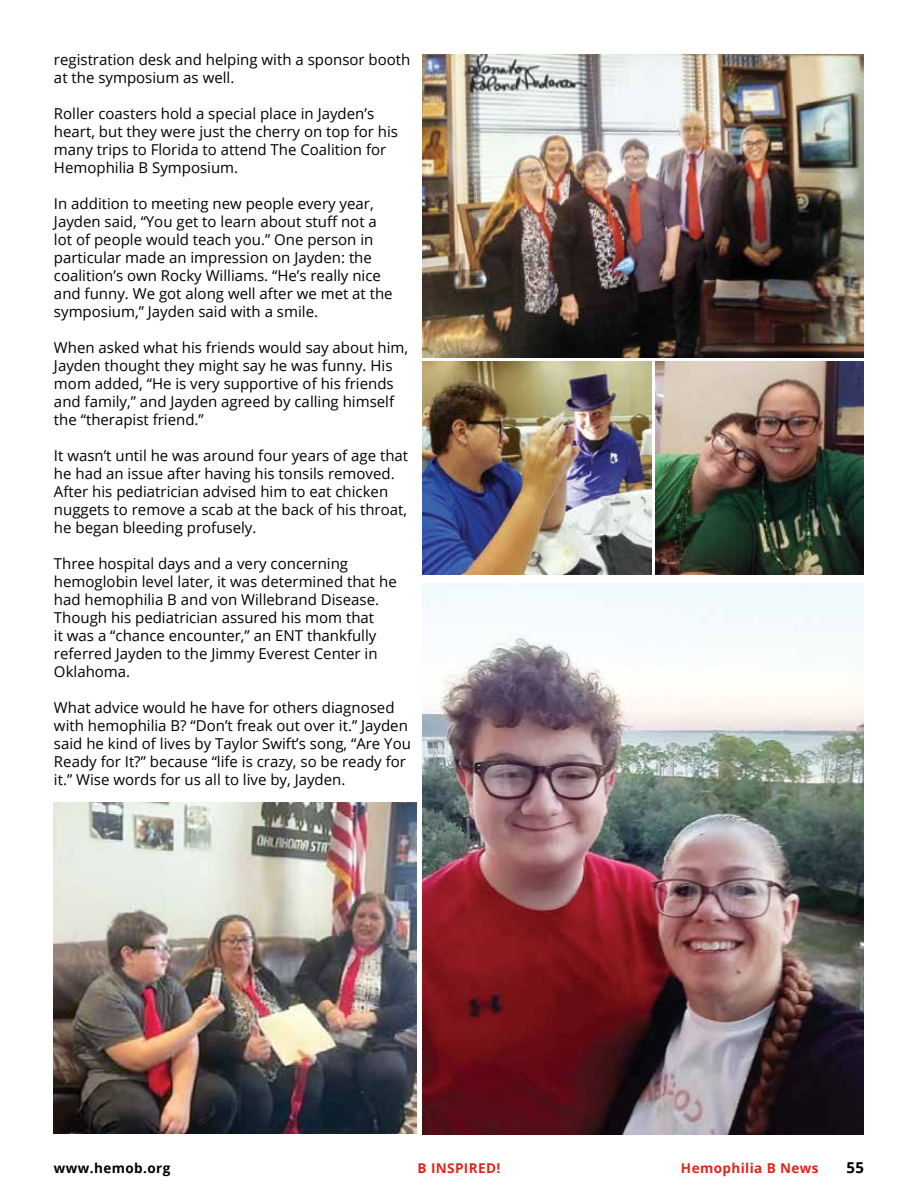
<style>
.page{position:relative;width:918px;height:1188px;background:#fff}
.page>*{position:absolute;margin:0;border:0;box-sizing:border-box;transform-origin:0 0}
.t1{font:15px/18px "Open Sans";color:#000}
.t2{font:700 15px "Open Sans";color:#000}
.t3{font:700 13.5px "Open Sans";letter-spacing:.03em;color:#e1251b}
.t4{font:700 13.5px "Open Sans";letter-spacing:.03em;color:#000}
</style>
<div class="page">
<img style="left:423px;top:583px;width:441px;height:551px">
<img style="left:423px;top:54px;width:441px;height:303px">
<img style="left:423px;top:362px;width:229px;height:212px">
<img style="left:655px;top:362px;width:209px;height:212px">
<img style="left:54px;top:803px;width:362px;height:331px">
<p class="t1" style="left:54px;top:51px;width:358px">registration desk and helping with a sponsor booth at the symposium as well.</p>
<p class="t1" style="left:54px;top:105px;width:346px">Roller coasters hold a special place in Jayden’s heart, but they were just the cherry on top for his many trips to Florida to attend The Coalition for Hemophilia B Symposium.</p>
<p class="t1" style="left:54px;top:195px;width:340px">In addition to meeting new people every year, Jayden said, “You get to learn about stuff not a lot of people would teach you.” One person in particular made an impression on Jayden: the coalition’s own Rocky Williams. “He’s really nice and funny. We got along well after we met at the symposium,” Jayden said with a smile.</p>
<p class="t1" style="left:54px;top:339px;width:356px">When asked what his friends would say about him, Jayden thought they might say he was funny. His mom added, “He is very supportive of his friends and family,” and Jayden agreed by calling himself the “therapist friend.”</p>
<p class="t1" style="left:54px;top:447px;width:356px">It wasn’t until he was around four years of age that he had an issue after having his tonsils removed.<br>After his pediatrician advised him to eat chicken nuggets to remove a scab at the back of his throat, he began bleeding profusely.</p>
<p class="t1" style="left:54px;top:555px;width:344px">Three hospital days and a very concerning hemoglobin level later, it was determined that he had hemophilia B and von Willebrand Disease.<br>Though his pediatrician assured his mom that<br>it was a “chance encounter,” an ENT thankfully referred Jayden to the Jimmy Everest Center in Oklahoma.</p>
<p class="t1" style="left:54px;top:699px;width:358px">What advice would he have for others diagnosed with hemophilia B? “Don’t freak out over it.” Jayden said he kind of lives by Taylor Swift’s song, “Are You Ready for It?” because “life is crazy, so be ready for it.” Wise words for us all to live by, Jayden.</p>
<p class="t4" style="left:54px;top:1158px;width:118px">www.hemob.org</p>
<p class="t3" style="left:418px;top:1158px;width:84px">B INSPIRED!</p>
<p class="t3" style="left:681px;top:1158px;width:139px">Hemophilia B News</p>
<p class="t2" style="left:846px;top:1157px;width:19px">55</p>
</div>
